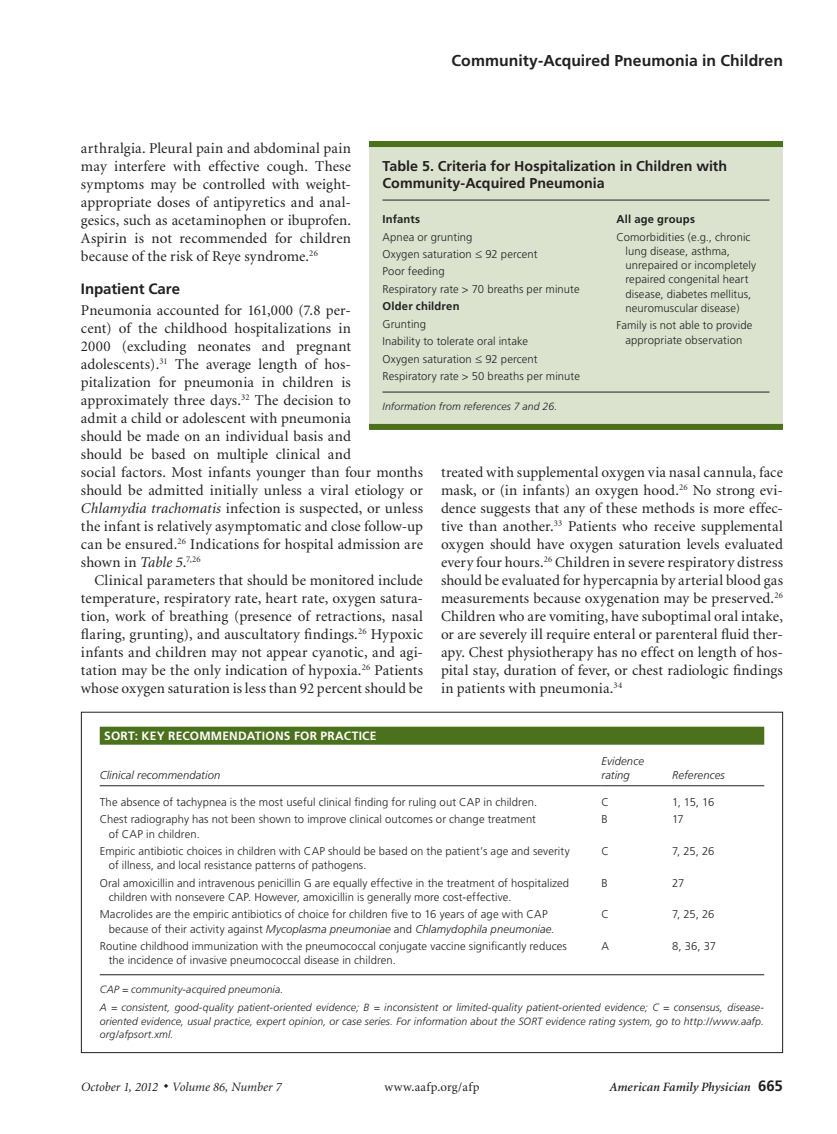
<style>
.page{position:relative;width:837px;height:1134px;background:#fff}
.page>*{position:absolute;margin:0;border:0;box-sizing:border-box;transform-origin:0 0}
.t1{font:700 15.75px "Frutiger";color:#231f20}
.body_text{font:15px/18px "Minion";letter-spacing:.005em;color:#231f20;text-align:justify}
.body_noindent{font:15px/18px "Minion";letter-spacing:.005em;color:#231f20;text-align:justify}
.head1{font:700 15px "Frutiger";letter-spacing:-.005em;color:#231f20}
.table_title{font:700 14.25px/16.5px "Frutiger";color:#231f20}
.t2{font:italic 12.75px "Minion";color:#231f20}
.t3{font:italic 600 12.75px "Minion";letter-spacing:.005em;color:#231f20}
.t4{font:12.75px "Minion";letter-spacing:.03em;color:#231f20}
.table_title_SORT{font:700 12px "Frutiger";letter-spacing:.02em;color:#fff}
.table_data{font:300 11.25px/14.2px "Frutiger";letter-spacing:.01em;color:#231f20}
.table_head1{font:italic 300 11.25px/14.2px "Frutiger";letter-spacing:.01em;color:#231f20}
.table_data-2{font:700 11.25px "Frutiger";letter-spacing:.015em;color:#231f20}
.table_fig_note{font:italic 300 10.5px/13.5px "Frutiger";letter-spacing:.01em;color:#231f20;text-align:justify}
.table_note_rule{font:italic 300 10.5px "Frutiger";letter-spacing:.01em;color:#231f20}
.s1{font-style:italic}
.s2{font-family:"Frutiger";font-weight:700;font-style:normal;font-size:15px}
</style>
<div class="page">
<div style="left:369px;top:141px;width:414px;height:289px;background:#dbe3cf"></div>
<div style="left:369px;top:141px;width:414px;height:6px;background:#4b711c"></div>
<hr style="left:382px;top:200px;width:388px;height:1px;background:#231f20">
<hr style="left:382px;top:392px;width:388px;height:1px;background:#231f20">
<div style="left:369px;top:424px;width:414px;height:6px;background:#4b711c"></div>
<div style="left:100px;top:727px;width:664px;height:18px;background:#4b711c"></div>
<hr style="left:100px;top:785px;width:502px;height:1px;background:#231f20">
<hr style="left:602px;top:785px;width:70px;height:1px;background:#231f20">
<hr style="left:672px;top:785px;width:92px;height:1px;background:#231f20">
<hr style="left:100px;top:974px;width:664px;height:1px;background:#231f20">
<h1 class="t1" style="left:452px;top:51px;width:333px">Community-Acquired Pneumonia in Children</h1>
<p class="body_noindent" style="left:81px;top:140px;width:272px">arthralgia. Pleural pain and abdominal pain may interfere with effective cough. These symptoms may be controlled with weight&shy;appropriate doses of antipyretics and anal&shy;gesics, such as acetaminophen or ibuprofen.<br>Aspirin is not recommended for children because of the risk of Reye syndrome.<sup>26</sup></p>
<p class="head1" style="left:81px;top:280px;width:101px">Inpatient Care</p>
<p class="body_noindent" style="left:81px;top:302px;width:344px;text-align:left">Pneumonia accounted for 161,000 (7.8 per-<br>cent) of the childhood hospitalizations in<br>2000 (excluding neonates and pregnant adolescents).<sup>31</sup> The average length of hos&shy;pitalization for pneumonia in children is approximately three days.<sup>32</sup> The decision to<br>admit a child or adolescent with pneumonia<br>should be made on an individual basis and<br>should be based on multiple clinical and<br>social factors. Most infants younger than four months should be admitted initially unless a viral etiology or <span class="s1">Chlamydia trachomatis</span> infection is suspected, or unless the infant is relatively asymptomatic and close follow-up can be ensured.<sup>26</sup> Indications for hospital admission are shown in <span class="s1">Table 5</span>.<sup>7,26</sup></p>
<p class="body_text" style="left:81px;top:572px;width:344px;text-indent:14px">Clinical parameters that should be monitored include temperature, respiratory rate, heart rate, oxygen satura&shy;tion, work of breathing (presence of retractions, nasal flaring, grunting), and auscultatory findings.<sup>26</sup> Hypoxic infants and children may not appear cyanotic, and agi&shy;tation may be the only indication of hypoxia.<sup>26</sup> Patients whose oxygen saturation is less than 92 percent should be</p>
<p class="table_title" style="left:382px;top:158px;width:346px">Table 5. Criteria for Hospitalization in Children with<br>Community-Acquired Pneumonia</p>
<p class="table_data-2" style="left:382px;top:213px;width:39px">Infants</p>
<p class="table_data" style="left:382px;top:230px;width:92px">Apnea or grunting</p>
<p class="table_data" style="left:382px;top:247px;width:157px">Oxygen saturation ≤ 92 percent</p>
<p class="table_data" style="left:382px;top:265px;width:64px">Poor feeding</p>
<p class="table_data" style="left:382px;top:282px;width:199px">Respiratory rate &gt; 70 breaths per minute</p>
<p class="table_data-2" style="left:382px;top:300px;width:79px">Older children</p>
<p class="table_data" style="left:382px;top:317px;width:45px">Grunting</p>
<p class="table_data" style="left:382px;top:334px;width:147px">Inability to tolerate oral intake</p>
<p class="table_data" style="left:382px;top:352px;width:157px">Oxygen saturation ≤ 92 percent</p>
<p class="table_data" style="left:382px;top:369px;width:199px">Respiratory rate &gt; 50 breaths per minute</p>
<p class="table_note_rule" style="left:382px;top:401px;width:176px">Information from references 7 and 26.</p>
<p class="table_data-2" style="left:616px;top:213px;width:80px">All age groups</p>
<p class="table_data" style="left:626px;top:230px;width:132px;text-indent:-9px">Comorbidities (e.g., chronic lung disease, asthma, unrepaired or incompletely repaired congenital heart disease, diabetes mellitus, neuromuscular disease)</p>
<p class="table_data" style="left:616px;top:319px;width:137px;text-align:center">Family is not able to provide appropriate observation</p>
<p class="body_text" style="left:441px;top:464px;width:344px">treated with supplemental oxygen via nasal cannula, face mask, or (in infants) an oxygen hood.<sup>26</sup> No strong evi&shy;dence suggests that any of these methods is more effec&shy;tive than another.<sup>33</sup> Patients who receive supplemental oxygen should have oxygen saturation levels evaluated every four hours.<sup>26</sup> Children in severe respiratory distress should be evaluated for hypercapnia by arterial blood gas measurements because oxygenation may be preserved.<sup>26<br></sup>Children who are vomiting, have suboptimal oral intake, or are severely ill require enteral or parenteral fluid ther&shy;apy. Chest physiotherapy has no effect on length of hos&shy;pital stay, duration of fever, or chest radiologic findings in patients with pneumonia.<sup>34</sup></p>
<p class="table_title_SORT" style="left:104px;top:729px;width:274px">SORT: KEY RECOMMENDATIONS FOR PRACTICE</p>
<p class="table_head1" style="left:100px;top:769px;width:122px">Clinical recommendation</p>
<p class="table_head1" style="left:602px;top:754px;width:44px">Evidence rating</p>
<p class="table_head1" style="left:672px;top:769px;width:54px">References</p>
<p class="table_data" style="left:100px;top:795px;width:439px">The absence of tachypnea is the most useful clinical finding for ruling out CAP in children.</p>
<p class="table_data" style="left:602px;top:795px;width:9px">C</p>
<p class="table_data" style="left:672px;top:795px;width:44px">1, 15, 16</p>
<p class="table_data" style="left:109px;top:812px;width:429px;text-indent:-9px">Chest radiography has not been shown to improve clinical outcomes or change treatment of CAP in children.</p>
<p class="table_data" style="left:602px;top:812px;width:8px">B</p>
<p class="table_data" style="left:672px;top:812px;width:13px">17</p>
<p class="table_data" style="left:109px;top:844px;width:462px;text-indent:-9px">Empiric antibiotic choices in children with CAP should be based on the patient’s age and severity of illness, and local resistance patterns of pathogens.</p>
<p class="table_data" style="left:602px;top:844px;width:9px">C</p>
<p class="table_data" style="left:672px;top:844px;width:44px">7, 25, 26</p>
<p class="table_data" style="left:109px;top:876px;width:462px;text-indent:-9px">Oral amoxicillin and intravenous penicillin G are equally effective in the treatment of hospitalized children with nonsevere CAP. However, amoxicillin is generally more cost-effective.</p>
<p class="table_data" style="left:602px;top:876px;width:8px">B</p>
<p class="table_data" style="left:672px;top:876px;width:14px">27</p>
<p class="table_data" style="left:109px;top:907px;width:447px;text-indent:-9px">Macrolides are the empiric antibiotics of choice for children five to 16 years of age with CAP because of their activity against <span class="s1">Mycoplasma pneumoniae</span> and <span class="s1">Chlamydophila pneumoniae</span>.</p>
<p class="table_data" style="left:602px;top:907px;width:9px">C</p>
<p class="table_data" style="left:672px;top:907px;width:44px">7, 25, 26</p>
<p class="table_data" style="left:109px;top:939px;width:460px;text-indent:-9px">Routine childhood immunization with the pneumococcal conjugate vaccine significantly reduces the incidence of invasive pneumococcal disease in children.</p>
<p class="table_data" style="left:602px;top:939px;width:9px">A</p>
<p class="table_data" style="left:672px;top:939px;width:46px">8, 36, 37</p>
<p class="table_fig_note" style="left:100px;top:983px;width:185px">CAP = community-acquired pneumonia.</p>
<p class="table_fig_note" style="left:100px;top:1001px;width:666px">A = consistent, good-quality patient-oriented evidence; B = inconsistent or limited-quality patient-oriented evidence; C = consensus, disease&shy;oriented evidence, usual practice, expert opinion, or case series. For information about the SORT evidence rating system, go to http://www.aafp. org/afpsort.xml.</p>
<p class="t2" style="left:81px;top:1080px;width:202px">October 1, 2012 ◆ Volume 86, Number 7</p>
<p class="t4" style="left:384px;top:1080px;width:97px">www.aafp.org/afp</p>
<p class="t3" style="left:609px;top:1080px;width:175px">American Family Physician <span class="s2">665</span></p>
</div>
